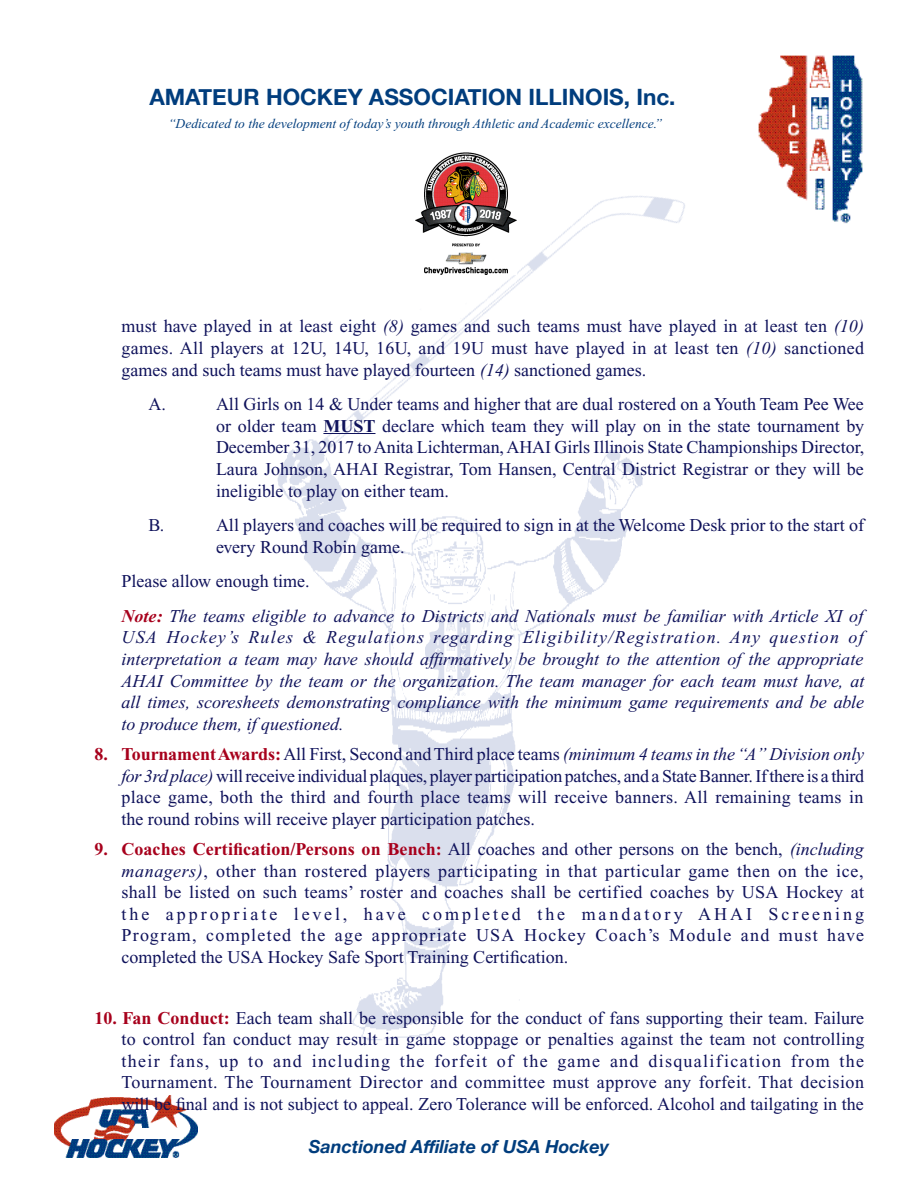
<style>
.page{position:relative;width:918px;height:1188px;background:#fff}
.page>*{position:absolute;margin:0;border:0;box-sizing:border-box;transform-origin:0 0}
.t1{font:700 22.5px "Helvetica Neue";color:#013d7d}
.Default{font:18px/21.6px "Times New Roman";color:#0f125b;text-align:justify}
.Default-2{font:italic 18px/21.6px "Times New Roman";color:#0f125b;text-align:justify}
.t2{font:italic 700 18px "Helvetica Neue";color:#013d7d}
.t3{font:italic 13.5px "Times New Roman";color:#013d7d}
.s1{font-style:italic}
.s2{font-weight:700}
.s3{font-weight:700;color:#a7001c}
</style>
<div class="page">
<img style="left:278px;top:452px;width:343px;height:588px">
<img style="left:289px;top:152px;width:396px;height:403px">
<img style="left:758px;top:55px;width:105px;height:169px">
<img style="left:54px;top:1095px;width:143px;height:63px">
<hr style="left:323px;top:433px;width:52px;height:1px;background:#0f125b">
<img style="left:415px;top:153px;width:101px;height:121px">
<p class="t1" style="left:149px;top:80px;width:528px">AMATEUR HOCKEY ASSOCIATION ILLINOIS, Inc.</p>
<p class="t3" style="left:168px;top:116px;width:495px">“Dedicated to the development of today’s youth through Athletic and Academic excellence.”</p>
<p class="Default" style="left:122px;top:316px;width:744px">must have played in at least eight <span class="s1">(8)</span> games and such teams must have played in at least ten <span class="s1">(10) </span>games. All players at 12U, 14U, 16U, and 19U must have played in at least ten <span class="s1">(10)</span> sanctioned games and such teams must have played fourteen <span class="s1">(14)</span> sanctioned games.</p>
<p class="Default" style="left:148px;top:393px;width:19px">A.</p>
<p class="Default" style="left:216px;top:393px;width:650px">All Girls on 14 &amp; Under teams and higher that are dual rostered on a Youth Team Pee Wee or older team <span class="s2">MUST</span> declare which team they will play on in the state tournament by December 31, 2017 to Anita Lichterman, AHAI Girls Illinois State Championships Director, Laura Johnson, AHAI Registrar, Tom Hansen, Central District Registrar or they will be ineligible to play on either team.</p>
<p class="Default" style="left:148px;top:514px;width:17px">B.</p>
<p class="Default" style="left:216px;top:514px;width:649px">All players and coaches will be required to sign in at the Welcome Desk prior to the start of every Round Robin game.</p>
<p class="Default" style="left:122px;top:571px;width:190px">Please allow enough time.</p>
<p class="Default-2" style="left:122px;top:605px;width:744px"><span class="s3">Note:</span> The teams eligible to advance to Districts and Nationals must be familiar with Article XI of USA Hockey’s Rules &amp; Regulations regarding Eligibility/Registration. Any question of interpretation a team may have should affirmatively be brought to the attention of the appropriate AHAI Committee by the team or the organization. The team manager for each team must have, at all times, scoresheets demonstrating compliance with the minimum game requirements and be able to produce them, if questioned.</p>
<p class="Default" style="left:122px;top:743px;width:744px;text-indent:-27px"><span class="s3">8. Tournament Awards:</span>All First, Second and Third place teams <span class="s1">(minimum 4 teams in the “A” Division only for 3rd place)</span> will receive individual plaques, player participation patches, and a State Banner. If there is a third place game, both the third and fourth place teams will receive banners. All remaining teams in the round robins will receive player participation patches.</p>
<p class="Default" style="left:122px;top:838px;width:744px;text-indent:-27px"><span class="s3">9. Coaches Certification/Persons on Bench:</span> All coaches and other persons on the bench, <span class="s1">(including managers)</span>, other than rostered players participating in that particular game then on the ice, shall be listed on such teams’ roster and coaches shall be certified coaches by USA Hockey at the appropriate level, have completed the mandatory AHAI Screening Program, completed the age appropriate USA Hockey Coach’s Module and must have completed the USA Hockey Safe Sport Training Certification.</p>
<p class="Default" style="left:122px;top:1007px;width:745px;text-indent:-27px"><span class="s3">10. Fan Conduct:</span> Each team shall be responsible for the conduct of fans supporting their team. Failure to control fan conduct may result in game stoppage or penalties against the team not controlling their fans, up to and including the forfeit of the game and disqualification from the Tournament. The Tournament Director and committee must approve any forfeit. That decision will be final and is not subject to appeal. Zero Tolerance will be enforced. Alcohol and tailgating in the</p>
<p class="t2" style="left:309px;top:1133px;width:302px">Sanctioned Affiliate of USA Hockey</p>
</div>
